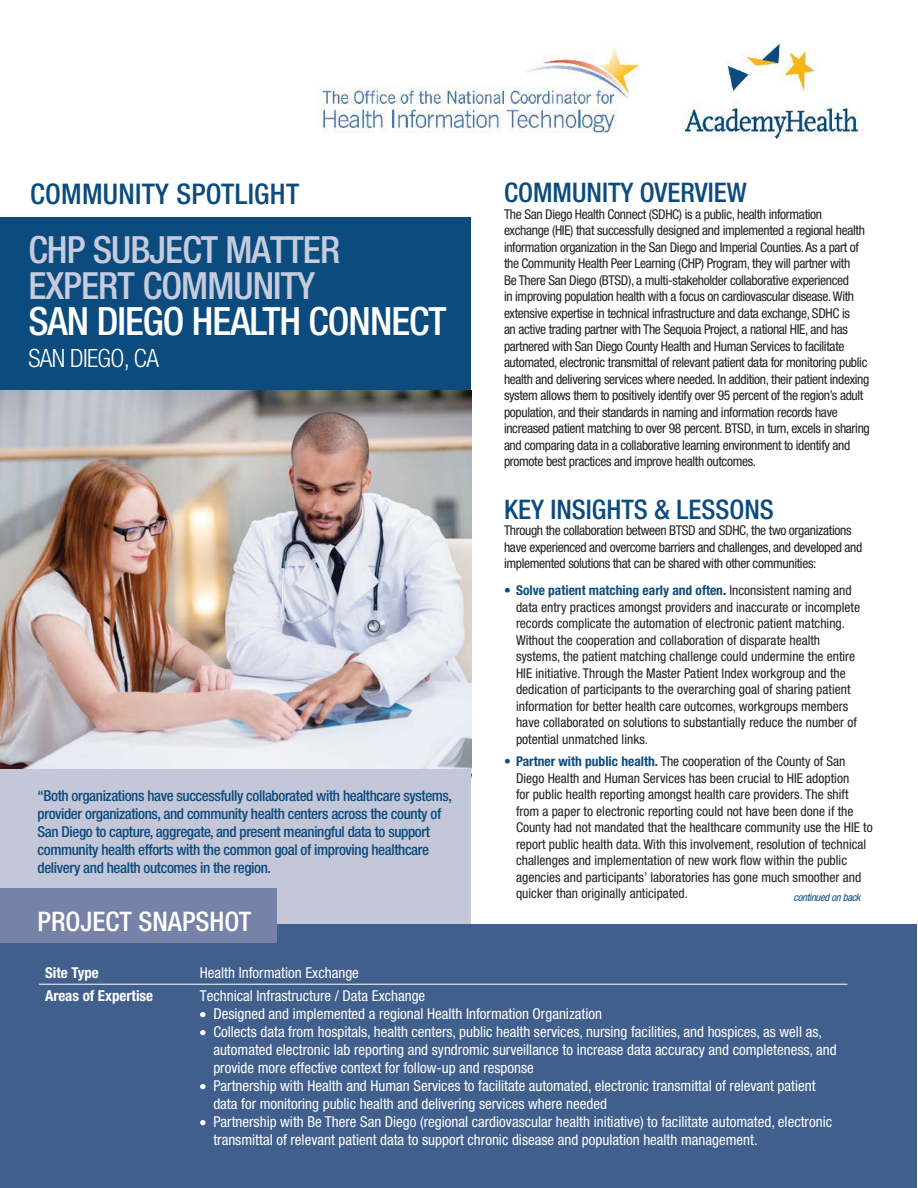
<style>
.page{position:relative;width:918px;height:1188px;background:#fff}
.page>*{position:absolute;margin:0;border:0;box-sizing:border-box;transform-origin:0 0}
.t1{font:500 condensed 39px "Helvetica Neue LT Std";letter-spacing:-.025em;color:#fff}
.t2{font:500 condensed 37.5px/35.7px "Helvetica Neue LT Std";letter-spacing:-.025em;color:#c6ccde}
.t3{font:500 condensed 28.5px "Helvetica Neue LT Std";letter-spacing:.01em;color:#0b4b7e}
.t4{font:500 condensed 27px "Helvetica Neue LT Std";color:#0b4b7e}
.t5{font:500 condensed 27px "Helvetica Neue LT Std";color:#fff}
.t6{font:300 condensed 25.2px "Helvetica Neue LT Std";letter-spacing:-.025em;color:#fff}
.t7{font:condensed 15px/18px "Helvetica Neue LT Std";color:#fff}
.t8{font:500 condensed 15px/18px "Helvetica Neue LT Std";letter-spacing:-.025em;color:#0b4b7e}
.t9{font:700 condensed 15px "Helvetica Neue LT Std";color:#fff}
.t10{font:condensed 13.5px/16.5px "Helvetica Neue LT Std";letter-spacing:-.025em;color:#231f20}
.t11{font:condensed 13.5px/16.5px "Helvetica Neue LT Std";color:#231f20}
.t12{font:italic condensed 10.5px "Helvetica Neue LT Std";letter-spacing:-.025em;color:#0b4b7e}
.s1{color:#0b4b7e}
.s2{font-weight:700;color:#0b4b7e}
.s3{font-weight:700}
.s4{font-size:12px}
</style>
<div class="page">
<div style="left:0;top:924px;width:917px;height:264px;background:#405f8d"></div>
<img style="left:317px;top:40px;width:323px;height:93px">
<img style="left:683px;top:43px;width:176px;height:97px">
<div style="left:0;top:217px;width:471px;height:221px;background:#0b4b7e"></div>
<img style="left:0;top:390px;width:471px;height:379px">
<div style="left:0;top:769px;width:471px;height:155px;background:#c4c7d7"></div>
<div style="left:0;top:888px;width:277px;height:55px;background:#7682a7"></div>
<hr style="left:39px;top:984px;width:809px;height:1px;background:#fff">
<svg style="left:201px;top:1013px;width:4px;height:4px"></svg>
<svg style="left:201px;top:1031px;width:4px;height:4px"></svg>
<svg style="left:201px;top:1085px;width:4px;height:4px"></svg>
<svg style="left:201px;top:1121px;width:4px;height:4px"></svg>
<p class="t3" style="left:30px;top:183px;width:271px">COMMUNITY SPOTLIGHT</p>
<h1 class="t2" style="left:28px;top:235px;width:313px">CHP SUBJECT MATTER<br>EXPERT COMMUNITY</h1>
<h1 class="t1" style="left:28px;top:308px;width:420px">SAN DIEGO HEALTH CONNECT</h1>
<h1 class="t6" style="left:28px;top:349px;width:132px">SAN DIEGO, CA</h1>
<p class="t8" style="left:38px;top:788px;width:416px">“Both organizations have successfully collaborated with healthcare systems, provider organizations, and community health centers across the county of San Diego to capture, aggregate, and present meaningful data to support community health efforts with the common goal of improving healthcare delivery and health outcomes in the region.</p>
<h2 class="t4" style="left:504px;top:183px;width:244px">COMMUNITY OVERVIEW</h2>
<p class="t10" style="left:504px;top:207px;width:367px">The San Diego Health Connect (SDHC) is a public, health information exchange (HIE) that successfully designed and implemented a regional health information organization in the San Diego and Imperial Counties. As a part of the Community Health Peer Learning (CHP) Program, they will partner with<br>Be There San Diego (BTSD), a multi-stakeholder collaborative experienced<br>in improving population health with a focus on cardiovascular disease. With extensive expertise in technical infrastructure and data exchange, SDHC is<br>an active trading partner with The Sequoia Project, a national HIE, and has partnered with San Diego County Health and Human Services to facilitate automated, electronic transmittal of relevant patient data for monitoring public health and delivering services where needed. In addition, their patient indexing system allows them to positively identify over 95 percent of the region’s adult population, and their standards in naming and information records have increased patient matching to over 98 percent. BTSD, in turn, excels in sharing and comparing data in a collaborative learning environment to identify and promote best practices and improve health outcomes.</p>
<h2 class="t4" style="left:504px;top:499px;width:271px">KEY INSIGHTS &amp; LESSONS</h2>
<p class="t10" style="left:504px;top:523px;width:360px">Through the collaboration between BTSD and SDHC, the two organizations have experienced and overcome barriers and challenges, and developed and implemented solutions that can be shared with other communities:</p>
<p class="t11" style="left:516px;top:583px;width:346px;text-indent:-12px"><span class="s1">•</span> <span class="s2">Solve patient matching early and often</span><span class="s3">.</span> Inconsistent naming and data entry practices amongst providers and inaccurate or incomplete records complicate the automation of electronic patient matching.<br>Without the cooperation and collaboration of disparate health systems, the patient matching challenge could undermine the entire HIE initiative. Through the Master Patient Index workgroup and the dedication of participants to the overarching goal of sharing patient information for better health care outcomes, workgroups members have collaborated on solutions to substantially reduce the number of potential unmatched links.</p>
<p class="t11" style="left:516px;top:754px;width:358px;text-indent:-12px"><span class="s1">•</span> <span class="s2">Partner with public health.</span> The cooperation of the County of San Diego Health and Human Services has been crucial to HIE adoption<br>for public health reporting amongst health care providers. The shift from a paper to electronic reporting could not have been done if the County had not mandated that the healthcare community use the HIE to report public health data. With this involvement, resolution of technical challenges and implementation of new work flow within the public agencies and participants’ laboratories has gone much smoother and quicker than originally anticipated.</p>
<p class="t12" style="left:794px;top:894px;width:69px">continued on back</p>
<h2 class="t5" style="left:38px;top:912px;width:215px">PROJECT SNAPSHOT</h2>
<h3 class="t9" style="left:45px;top:967px;width:55px">Site Type</h3>
<p class="t7" style="left:200px;top:965px;width:161px">Health Information Exchange</p>
<h3 class="t9" style="left:45px;top:990px;width:110px">Areas of Expertise</h3>
<p class="t7" style="left:200px;top:988px;width:227px">Technical Infrastructure / Data Exchange</p>
<p class="t7" style="left:200px;top:1006px;width:404px"><span class="s4">•</span> Designed and implemented a regional Health Information Organization</p>
<p class="t7" style="left:213px;top:1024px;width:625px">Collects data from hospitals, health centers, public health services, nursing facilities, and hospices, as well as, automated electronic lab reporting and syndromic surveillance to increase data accuracy and completeness, and provide more effective context for follow-up and response</p>
<p class="t7" style="left:213px;top:1078px;width:604px">Partnership with Health and Human Services to facilitate automated, electronic transmittal of relevant patient data for monitoring public health and delivering services where needed</p>
<p class="t7" style="left:213px;top:1114px;width:620px">Partnership with Be There San Diego (regional cardiovascular health initiative) to facilitate automated, electronic transmittal of relevant patient data to support chronic disease and population health management.</p>
</div>
